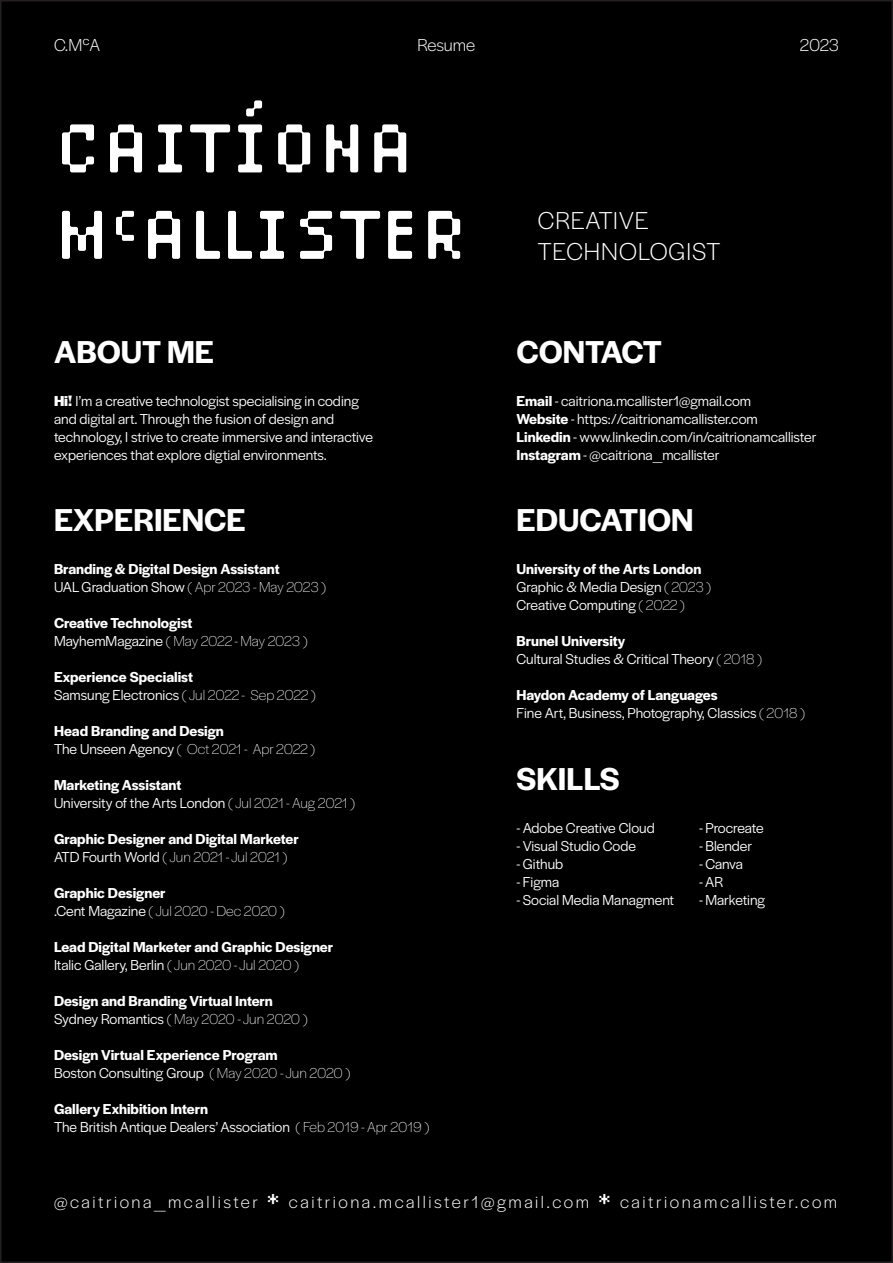
<style>
.page{position:relative;width:893px;height:1263px;background:#fff}
.page>*{position:absolute;margin:0;border:0;box-sizing:border-box;transform-origin:0 0}
.t1{font:condensed 72px "Lo Res 9 Plus OT";color:#fff}
.t2{font:600 33px "Halyard Display";color:#fff}
.t3{font:300 25.5px "Halyard Display";letter-spacing:.04em;color:#fff}
.t4{font:300 18px "Halyard Display";letter-spacing:.14em;color:#fff}
.t5{font:15px/18px "Halyard Display";color:#fff}
.t6{font:600 15px "Halyard Display";color:#fff}
.t7{font:200 15px "Halyard Display";letter-spacing:-.005em;color:#fff}
.s1{font-weight:700}
.s2{font-weight:200}
.s3{font-weight:400}
.s4{font-weight:600}
.s5{font-family:"Lo Res 9 Plus OT";font-weight:400;font-stretch:condensed}
</style>
<div class="page">
<div style="left:1px;top:1px;width:891px;height:1261px;background:#000"></div>
<p class="t4" style="left:54px;top:33px;width:48px">C.McA</p>
<p class="t4" style="left:417px;top:33px;width:59px">Resume</p>
<p class="t4" style="left:800px;top:33px;width:41px">2023</p>
<p class="t1" style="left:54px;top:92px;width:362px">CAITÍONA</p>
<p class="t1" style="left:54px;top:179px;width:416px">M<sup>c</sup>ALLISTER</p>
<p class="t3" style="left:538px;top:203px;width:112px">CREATIVE</p>
<p class="t3" style="left:538px;top:233px;width:184px">TECHNOLOGIST</p>
<p class="t2" style="left:54px;top:328px;width:162px">ABOUT ME</p>
<p class="t5" style="left:54px;top:391px;width:321px"><span class="s1">Hi!</span> I’m a creative technologist specialising in coding and digital art. Through the fusion of design and technology, I strive to create immersive and interactive experiences that explore digtial environments.</p>
<p class="t2" style="left:54px;top:496px;width:193px">EXPERIENCE</p>
<p class="t6" style="left:54px;top:558px;width:227px">Branding &amp; Digital Design Assistant</p>
<p class="t5" style="left:54px;top:577px;width:273px">UAL Graduation Show <span class="s2">( Apr 2023 - May 2023 )</span></p>
<p class="t6" style="left:54px;top:612px;width:140px">Creative Technologist</p>
<p class="t7" style="left:54px;top:631px;width:255px"><span class="s3">MayhemMagazine</span> ( May 2022 - May 2023 )</p>
<p class="t6" style="left:54px;top:666px;width:140px">Experience Specialist</p>
<p class="t5" style="left:54px;top:685px;width:263px">Samsung Electronics <span class="s2">( Jul 2022 - Sep 2022 )</span></p>
<p class="t6" style="left:54px;top:720px;width:171px">Head Branding and Design</p>
<p class="t7" style="left:54px;top:739px;width:262px"><span class="s3">The Unseen Agency</span> ( Oct 2021 - Apr 2022 )</p>
<p class="t6" style="left:54px;top:774px;width:129px">Marketing Assistant</p>
<p class="t5" style="left:54px;top:793px;width:302px">University of the Arts London <span class="s2">( Jul 2021 - Aug 2021 )</span></p>
<p class="t6" style="left:54px;top:828px;width:246px">Graphic Designer and Digital Marketer</p>
<p class="t7" style="left:54px;top:847px;width:235px"><span class="s3">ATD Fourth World</span> ( Jun 2021 - Jul 2021 )</p>
<p class="t6" style="left:54px;top:882px;width:113px">Graphic Designer</p>
<p class="t7" style="left:54px;top:901px;width:232px"><span class="s3">.Cent Magazine</span> ( Jul 2020 - Dec 2020 )</p>
<p class="t6" style="left:54px;top:936px;width:281px">Lead Digital Marketer and Graphic Designer</p>
<p class="t5" style="left:54px;top:955px;width:246px">Italic Gallery, Berlin <span class="s2">( Jun 2020 - Jul 2020 )</span></p>
<p class="t6" style="left:54px;top:990px;width:220px">Design and Branding Virtual Intern</p>
<p class="t7" style="left:54px;top:1009px;width:255px"><span class="s3">Sydney Romantics</span> ( May 2020 - Jun 2020 )</p>
<p class="t6" style="left:54px;top:1044px;width:225px">Design Virtual Experience Program</p>
<p class="t5" style="left:54px;top:1063px;width:298px">Boston Consulting Group <span class="s2">( May 2020 - Jun 2020 )</span></p>
<p class="t6" style="left:54px;top:1098px;width:155px">Gallery Exhibition Intern</p>
<p class="t5" style="left:54px;top:1117px;width:376px">The British Antique Dealers’ Association <span class="s2">( Feb 2019 - Apr 2019 )</span></p>
<p class="t2" style="left:516px;top:328px;width:147px">CONTACT</p>
<p class="t5" style="left:516px;top:391px;width:236px"><span class="s4">Email</span> - caitriona.mcallister1@gmail.com</p>
<p class="t5" style="left:516px;top:409px;width:243px"><span class="s4">Website</span> - https://caitrionamcallister.com</p>
<p class="t5" style="left:516px;top:427px;width:302px"><span class="s4">Linkedin</span> - www.linkedin.com/in/caitrionamcallister</p>
<p class="t5" style="left:516px;top:445px;width:204px"><span class="s4">Instagram</span> - @caitriona_mcallister</p>
<p class="t2" style="left:516px;top:496px;width:179px">EDUCATION</p>
<p class="t6" style="left:516px;top:558px;width:187px">University of the Arts London</p>
<p class="t5" style="left:516px;top:577px;width:196px">Graphic &amp; Media Design <span class="s2">( 2023 )</span></p>
<p class="t5" style="left:516px;top:595px;width:169px">Creative Computing <span class="s2">( 2022 )</span></p>
<p class="t6" style="left:516px;top:630px;width:110px">Brunel University</p>
<p class="t5" style="left:516px;top:649px;width:247px">Cultural Studies &amp; Critical Theory <span class="s2">( 2018 )</span></p>
<p class="t6" style="left:516px;top:684px;width:203px">Haydon Academy of Languages</p>
<p class="t5" style="left:516px;top:703px;width:290px">Fine Art, Business, Photography, Classics <span class="s2">( 2018 )</span></p>
<p class="t2" style="left:516px;top:755px;width:105px">SKILLS</p>
<p class="t5" style="left:516px;top:818px;width:140px">- Adobe Creative Cloud</p>
<p class="t5" style="left:516px;top:836px;width:121px">- Visual Studio Code</p>
<p class="t5" style="left:516px;top:854px;width:48px">- Github</p>
<p class="t5" style="left:516px;top:872px;width:44px">- Figma</p>
<p class="t5" style="left:516px;top:890px;width:159px">- Social Media Managment</p>
<p class="t5" style="left:699px;top:818px;width:66px">- Procreate</p>
<p class="t5" style="left:699px;top:836px;width:55px">- Blender</p>
<p class="t5" style="left:699px;top:854px;width:45px">- Canva</p>
<p class="t5" style="left:699px;top:872px;width:26px">- AR</p>
<p class="t5" style="left:699px;top:890px;width:68px">- Marketing</p>
<p class="t4" style="left:54px;top:1190px;width:785px">@caitriona_mcallister <span class="s5">*</span> caitriona.mcallister1@gmail.com <span class="s5">*</span> caitrionamcallister.com</p>
</div>
